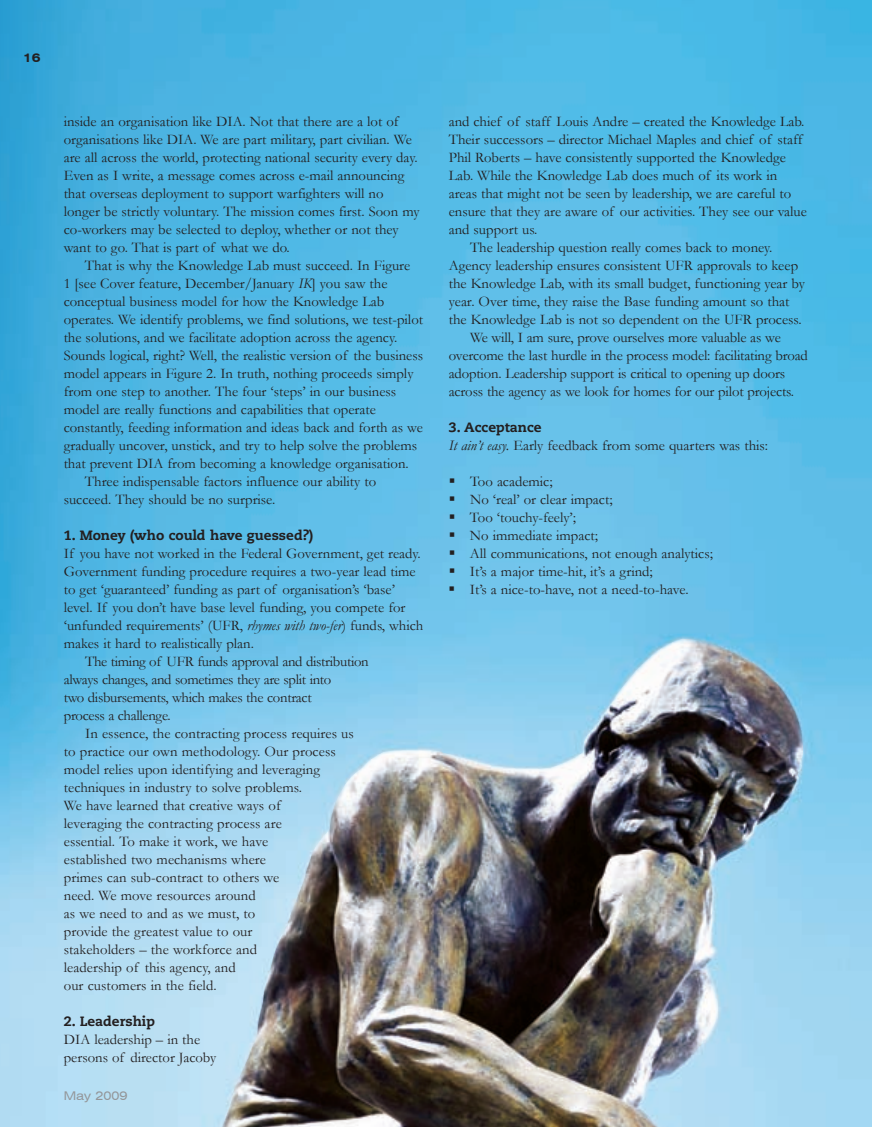
<style>
.page{position:relative;width:872px;height:1127px;background:#fff}
.page>*{position:absolute;margin:0;border:0;box-sizing:border-box;transform-origin:0 0}
.t1{font:14.7px/18px "Garamond";color:#231f20}
.t2{font:14.7px "Garamond";letter-spacing:-.02em;color:#231f20}
.t3{font:800 13.5px "Caecilia";color:#231f20}
.t4{font:expanded 12px "Swiss 721 BT";color:#939598}
.t5{font:700 expanded 12px "Swiss 721 BT";color:#231f20}
.s1{font-style:italic}
</style>
<div class="page">
<img style="left:0;top:0;width:872px;height:1127px">
<img style="left:215px;top:1048px;width:36px;height:79px">
<svg style="left:450px;top:478px;width:4px;height:5px"></svg>
<svg style="left:450px;top:496px;width:4px;height:5px"></svg>
<svg style="left:450px;top:514px;width:4px;height:5px"></svg>
<svg style="left:450px;top:532px;width:4px;height:5px"></svg>
<svg style="left:450px;top:550px;width:4px;height:5px"></svg>
<svg style="left:450px;top:568px;width:4px;height:5px"></svg>
<svg style="left:450px;top:586px;width:4px;height:5px"></svg>
<p class="t5" style="left:23px;top:50px;width:19px">16</p>
<p class="t1" style="left:64px;top:113px;width:357px">inside an organisation like DIA. Not that there are a lot of organisations like DIA. We are part military, part civilian. We are all across the world, protecting national security every day.<br>Even as I write, a message comes across e-mail announcing that overseas deployment to support warfighters will no longer be strictly voluntary. The mission comes first. Soon my co-workers may be selected to deploy, whether or not they want to go. That is part of what we do.</p>
<p class="t1" style="left:85px;top:257px;width:327px">That is why the Knowledge Lab must succeed. In Figure</p>
<p class="t1" style="left:64px;top:274px;width:325px">1 [see Cover feature, December/January <span class="s1">IK</span>] you saw the</p>
<p class="t1" style="left:64px;top:292px;width:322px">conceptual business model for how the Knowledge Lab</p>
<p class="t1" style="left:64px;top:310px;width:361px">operates. We identify problems, we find solutions, we test-pilot</p>
<p class="t1" style="left:64px;top:328px;width:335px">the solutions, and we facilitate adoption across the agency.</p>
<p class="t1" style="left:64px;top:346px;width:361px">Sounds logical, right? Well, the realistic version of the business</p>
<p class="t1" style="left:64px;top:364px;width:351px">model appears in Figure 2. In truth, nothing proceeds simply</p>
<p class="t1" style="left:64px;top:382px;width:334px">from one step to another. The four ‘steps’ in our business</p>
<p class="t1" style="left:64px;top:400px;width:314px">model are really functions and capabilities that operate</p>
<p class="t1" style="left:64px;top:418px;width:361px">constantly, feeding information and ideas back and forth as we</p>
<p class="t1" style="left:64px;top:436px;width:355px">gradually uncover, unstick, and try to help solve the problems</p>
<p class="t1" style="left:64px;top:454px;width:346px">that prevent DIA from becoming a knowledge organisation.</p>
<p class="t1" style="left:85px;top:472px;width:293px">Three indispensable factors influence our ability to</p>
<p class="t1" style="left:64px;top:490px;width:213px">succeed. They should be no surprise.</p>
<p class="t3" style="left:64px;top:530px;width:251px">1. Money (who could have guessed?)</p>
<p class="t1" style="left:64px;top:545px;width:358px">If you have not worked in the Federal Government, get ready.</p>
<p class="t1" style="left:64px;top:563px;width:353px">Government funding procedure requires a two-year lead time</p>
<p class="t1" style="left:64px;top:581px;width:333px">to get ‘guaranteed’ funding as part of organisation’s ‘base’</p>
<p class="t1" style="left:64px;top:599px;width:343px">level. If you don’t have base level funding, you compete for</p>
<p class="t1" style="left:64px;top:617px;width:361px">‘unfunded requirements’ (UFR, <span class="s1">rhymes with two-fer</span>) funds, which</p>
<p class="t1" style="left:64px;top:635px;width:192px">makes it hard to realistically plan.</p>
<p class="t2" style="left:85px;top:653px;width:285px">The timing of UFR funds approval and distribution</p>
<p class="t2" style="left:64px;top:671px;width:269px">always changes, and sometimes they are split into</p>
<p class="t2" style="left:64px;top:689px;width:249px">two disbursements, which makes the contract</p>
<p class="t2" style="left:64px;top:707px;width:108px">process a challenge.</p>
<p class="t1" style="left:85px;top:725px;width:270px">In essence, the contracting process requires us</p>
<p class="t1" style="left:64px;top:743px;width:273px">to practice our own methodology. Our process</p>
<p class="t1" style="left:64px;top:761px;width:258px">model relies upon identifying and leveraging</p>
<p class="t1" style="left:64px;top:779px;width:240px">techniques in industry to solve problems.</p>
<p class="t1" style="left:64px;top:797px;width:218px">We have learned that creative ways of</p>
<p class="t1" style="left:64px;top:814px;width:219px">leveraging the contracting process are</p>
<p class="t1" style="left:64px;top:832px;width:206px">essential. To make it work, we have</p>
<p class="t1" style="left:64px;top:850px;width:204px">established two mechanisms where</p>
<p class="t1" style="left:64px;top:868px;width:217px">primes can sub-contract to others we</p>
<p class="t1" style="left:64px;top:886px;width:193px">need. We move resources around</p>
<p class="t1" style="left:64px;top:904px;width:193px">as we need to and as we must, to</p>
<p class="t1" style="left:64px;top:922px;width:190px">provide the greatest value to our</p>
<p class="t1" style="left:64px;top:940px;width:195px">stakeholders – the workforce and</p>
<p class="t1" style="left:64px;top:958px;width:174px">leadership of this agency, and</p>
<p class="t1" style="left:64px;top:976px;width:154px">our customers in the field.</p>
<p class="t3" style="left:64px;top:1016px;width:93px">2. Leadership</p>
<p class="t1" style="left:64px;top:1031px;width:154px">DIA leadership – in the persons of director Jacoby</p>
<p class="t4" style="left:64px;top:1088px;width:65px">May 2009</p>
<p class="t1" style="left:449px;top:113px;width:357px">and chief of staff Louis Andre – created the Knowledge Lab.</p>
<p class="t1" style="left:449px;top:131px;width:355px">Their successors – director Michael Maples and chief of staff</p>
<p class="t1" style="left:449px;top:149px;width:339px">Phil Roberts – have consistently supported the Knowledge</p>
<p class="t1" style="left:449px;top:167px;width:330px">Lab. While the Knowledge Lab does much of its work in</p>
<p class="t1" style="left:449px;top:185px;width:344px">areas that might not be seen by leadership, we are careful to</p>
<p class="t1" style="left:449px;top:203px;width:360px">ensure that they are aware of our activities. They see our value</p>
<p class="t1" style="left:449px;top:221px;width:90px">and support us.</p>
<p class="t1" style="left:470px;top:239px;width:304px">The leadership question really comes back to money.</p>
<p class="t1" style="left:449px;top:257px;width:351px">Agency leadership ensures consistent UFR approvals to keep</p>
<p class="t1" style="left:449px;top:275px;width:358px">the Knowledge Lab, with its small budget, functioning year by</p>
<p class="t1" style="left:449px;top:293px;width:342px">year. Over time, they raise the Base funding amount so that</p>
<p class="t1" style="left:449px;top:311px;width:354px">the Knowledge Lab is not so dependent on the UFR process.</p>
<p class="t1" style="left:470px;top:329px;width:312px">We will, I am sure, prove ourselves more valuable as we</p>
<p class="t1" style="left:449px;top:347px;width:361px">overcome the last hurdle in the process model: facilitating broad</p>
<p class="t1" style="left:449px;top:365px;width:338px">adoption. Leadership support is critical to opening up doors</p>
<p class="t1" style="left:449px;top:382px;width:347px">across the agency as we look for homes for our pilot projects.</p>
<p class="t3" style="left:449px;top:422px;width:94px">3. Acceptance</p>
<p class="t1" style="left:449px;top:437px;width:321px"><span class="s1">It ain’t easy.</span> Early feedback from some quarters was this:</p>
<p class="t1" style="left:470px;top:473px;width:244px">Too academic;<br>No ‘real’ or clear impact;<br>Too ‘touchy-feely’;<br>No immediate impact;<br>All communications, not enough analytics;<br>It’s a major time-hit, it’s a grind;<br>It’s a nice-to-have, not a need-to-have.</p>
</div>
